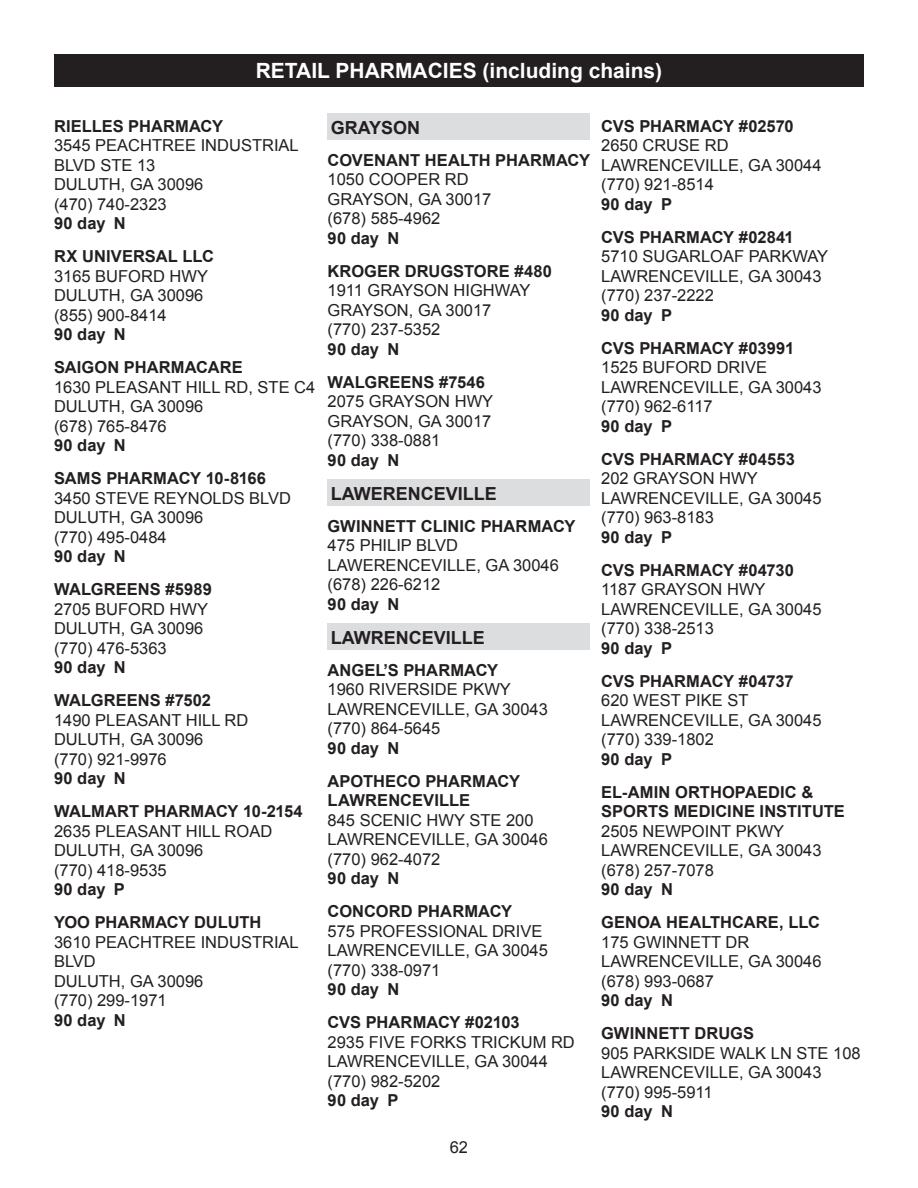
<style>
.page{position:relative;width:918px;height:1188px;background:#fff}
.page>*{position:absolute;margin:0;border:0;box-sizing:border-box;transform-origin:0 0}
.t1{font:700 21px "Arial";color:#fff}
.Listings___CITY_Gray{font:700 18px "Arial";color:#231f20}
.Listings___ePrescrib{font:16.5px/19.5px "Arial";color:#231f20}
.Listings___Pharmacy{font:700 16.5px/19.5px "Arial";letter-spacing:.005em;color:#231f20}
.s1{font-weight:700}
</style>
<div class="page">
<div style="left:54px;top:54px;width:810px;height:32px;background:#231f20"></div>
<div style="left:328px;top:113px;width:262px;height:27px;background:#dcdddf"></div>
<div style="left:328px;top:479px;width:262px;height:27px;background:#dcdddf"></div>
<div style="left:328px;top:623px;width:262px;height:27px;background:#dcdddf"></div>
<p class="t1" style="left:256px;top:57px;width:408px">RETAIL PHARMACIES (including chains)</p>
<p class="Listings___Pharmacy" style="left:54px;top:117px;width:171px">RIELLES PHARMACY</p>
<p class="Listings___ePrescrib" style="left:54px;top:136px;width:246px">3545 PEACHTREE INDUSTRIAL<br>BLVD STE 13<br>DULUTH, GA 30096<br>(470) 740-2323<br><span class="s1">90 day N</span></p>
<p class="Listings___Pharmacy" style="left:54px;top:247px;width:162px">RX UNIVERSAL LLC</p>
<p class="Listings___ePrescrib" style="left:54px;top:267px;width:156px">3165 BUFORD HWY<br>DULUTH, GA 30096 (855) 900-8414<br><span class="s1">90 day N</span></p>
<p class="Listings___Pharmacy" style="left:54px;top:358px;width:190px">SAIGON PHARMACARE</p>
<p class="Listings___ePrescrib" style="left:54px;top:378px;width:263px">1630 PLEASANT HILL RD, STE C4<br>DULUTH, GA 30096<br>(678) 765-8476<br><span class="s1">90 day N</span></p>
<p class="Listings___Pharmacy" style="left:54px;top:469px;width:214px">SAMS PHARMACY 10-8166</p>
<p class="Listings___ePrescrib" style="left:54px;top:489px;width:239px">3450 STEVE REYNOLDS BLVD<br>DULUTH, GA 30096<br>(770) 495-0484<br><span class="s1">90 day N</span></p>
<p class="Listings___Pharmacy" style="left:54px;top:580px;width:160px">WALGREENS #5989</p>
<p class="Listings___ePrescrib" style="left:54px;top:600px;width:156px">2705 BUFORD HWY<br>DULUTH, GA 30096 (770) 476-5363<br><span class="s1">90 day N</span></p>
<p class="Listings___Pharmacy" style="left:54px;top:691px;width:159px">WALGREENS #7502</p>
<p class="Listings___ePrescrib" style="left:54px;top:711px;width:196px">1490 PLEASANT HILL RD<br>DULUTH, GA 30096<br>(770) 921-9976<br><span class="s1">90 day N</span></p>
<p class="Listings___Pharmacy" style="left:54px;top:802px;width:250px">WALMART PHARMACY 10-2154</p>
<p class="Listings___ePrescrib" style="left:54px;top:822px;width:220px">2635 PLEASANT HILL ROAD<br>DULUTH, GA 30096<br>(770) 418-9535<br><span class="s1">90 day P</span></p>
<p class="Listings___Pharmacy" style="left:54px;top:913px;width:209px">YOO PHARMACY DULUTH</p>
<p class="Listings___ePrescrib" style="left:54px;top:933px;width:246px">3610 PEACHTREE INDUSTRIAL<br>BLVD<br>DULUTH, GA 30096<br>(770) 299-1971<br><span class="s1">90 day N</span></p>
<p class="Listings___CITY_Gray" style="left:331px;top:116px;width:91px">GRAYSON</p>
<p class="Listings___Pharmacy" style="left:328px;top:151px;width:264px">COVENANT HEALTH PHARMACY</p>
<p class="Listings___ePrescrib" style="left:328px;top:170px;width:165px">1050 COOPER RD<br>GRAYSON, GA 30017 (678) 585-4962<br><span class="s1">90 day N</span></p>
<p class="Listings___Pharmacy" style="left:328px;top:262px;width:226px">KROGER DRUGSTORE #480</p>
<p class="Listings___ePrescrib" style="left:328px;top:281px;width:204px">1911 GRAYSON HIGHWAY<br>GRAYSON, GA 30017 (770) 237-5352<br><span class="s1">90 day N</span></p>
<p class="Listings___Pharmacy" style="left:328px;top:373px;width:159px">WALGREENS #7546</p>
<p class="Listings___ePrescrib" style="left:328px;top:392px;width:167px">2075 GRAYSON HWY<br>GRAYSON, GA 30017 (770) 338-0881<br><span class="s1">90 day N</span></p>
<p class="Listings___CITY_Gray" style="left:331px;top:482px;width:168px">LAWERENCEVILLE</p>
<p class="Listings___Pharmacy" style="left:328px;top:517px;width:249px">GWINNETT CLINIC PHARMACY</p>
<p class="Listings___ePrescrib" style="left:328px;top:536px;width:233px">475 PHILIP BLVD<br>LAWERENCEVILLE, GA 30046 (678) 226-6212<br><span class="s1">90 day N</span></p>
<p class="Listings___CITY_Gray" style="left:331px;top:626px;width:156px">LAWRENCEVILLE</p>
<p class="Listings___Pharmacy" style="left:328px;top:661px;width:172px">ANGEL’S PHARMACY</p>
<p class="Listings___ePrescrib" style="left:328px;top:680px;width:222px">1960 RIVERSIDE PKWY<br>LAWRENCEVILLE, GA 30043 (770) 864-5645<br><span class="s1">90 day N</span></p>
<p class="Listings___Pharmacy" style="left:328px;top:772px;width:194px">APOTHECO PHARMACY<br>LAWRENCEVILLE</p>
<p class="Listings___ePrescrib" style="left:328px;top:811px;width:222px">845 SCENIC HWY STE 200<br>LAWRENCEVILLE, GA 30046 (770) 962-4072<br><span class="s1">90 day N</span></p>
<p class="Listings___Pharmacy" style="left:328px;top:903px;width:186px">CONCORD PHARMACY</p>
<p class="Listings___ePrescrib" style="left:328px;top:922px;width:222px">575 PROFESSIONAL DRIVE<br>LAWRENCEVILLE, GA 30045 (770) 338-0971<br><span class="s1">90 day N</span></p>
<p class="Listings___Pharmacy" style="left:328px;top:1014px;width:194px">CVS PHARMACY #02103</p>
<p class="Listings___ePrescrib" style="left:328px;top:1033px;width:249px">2935 FIVE FORKS TRICKUM RD<br>LAWRENCEVILLE, GA 30044 (770) 982-5202<br><span class="s1">90 day P</span></p>
<p class="Listings___ePrescrib" style="left:450px;top:1137px;width:20px">62</p>
<p class="Listings___Pharmacy" style="left:601px;top:117px;width:194px">CVS PHARMACY #02570</p>
<p class="Listings___ePrescrib" style="left:601px;top:136px;width:222px">2650 CRUSE RD<br>LAWRENCEVILLE, GA 30044 (770) 921-8514<br><span class="s1">90 day P</span></p>
<p class="Listings___Pharmacy" style="left:601px;top:228px;width:194px">CVS PHARMACY #02841</p>
<p class="Listings___ePrescrib" style="left:601px;top:247px;width:229px">5710 SUGARLOAF PARKWAY<br>LAWRENCEVILLE, GA 30043 (770) 237-2222<br><span class="s1">90 day P</span></p>
<p class="Listings___Pharmacy" style="left:601px;top:339px;width:195px">CVS PHARMACY #03991</p>
<p class="Listings___ePrescrib" style="left:601px;top:358px;width:222px">1525 BUFORD DRIVE<br>LAWRENCEVILLE, GA 30043 (770) 962-6117<br><span class="s1">90 day P</span></p>
<p class="Listings___Pharmacy" style="left:601px;top:450px;width:195px">CVS PHARMACY #04553</p>
<p class="Listings___ePrescrib" style="left:601px;top:469px;width:222px">202 GRAYSON HWY<br>LAWRENCEVILLE, GA 30045 (770) 963-8183<br><span class="s1">90 day P</span></p>
<p class="Listings___Pharmacy" style="left:601px;top:561px;width:194px">CVS PHARMACY #04730</p>
<p class="Listings___ePrescrib" style="left:601px;top:580px;width:222px">1187 GRAYSON HWY<br>LAWRENCEVILLE, GA 30045 (770) 338-2513<br><span class="s1">90 day P</span></p>
<p class="Listings___Pharmacy" style="left:601px;top:672px;width:194px">CVS PHARMACY #04737</p>
<p class="Listings___ePrescrib" style="left:601px;top:691px;width:222px">620 WEST PIKE ST<br>LAWRENCEVILLE, GA 30045 (770) 339-1802<br><span class="s1">90 day P</span></p>
<p class="Listings___Pharmacy" style="left:601px;top:783px;width:245px">EL-AMIN ORTHOPAEDIC &amp;<br>SPORTS MEDICINE INSTITUTE</p>
<p class="Listings___ePrescrib" style="left:601px;top:822px;width:222px">2505 NEWPOINT PKWY<br>LAWRENCEVILLE, GA 30043 (678) 257-7078<br><span class="s1">90 day N</span></p>
<p class="Listings___Pharmacy" style="left:601px;top:913px;width:220px">GENOA HEALTHCARE, LLC</p>
<p class="Listings___ePrescrib" style="left:601px;top:933px;width:222px">175 GWINNETT DR<br>LAWRENCEVILLE, GA 30046 (678) 993-0687<br><span class="s1">90 day N</span></p>
<p class="Listings___Pharmacy" style="left:601px;top:1024px;width:154px">GWINNETT DRUGS</p>
<p class="Listings___ePrescrib" style="left:601px;top:1044px;width:261px">905 PARKSIDE WALK LN STE 108<br>LAWRENCEVILLE, GA 30043 (770) 995-5911<br><span class="s1">90 day N</span></p>
</div>
